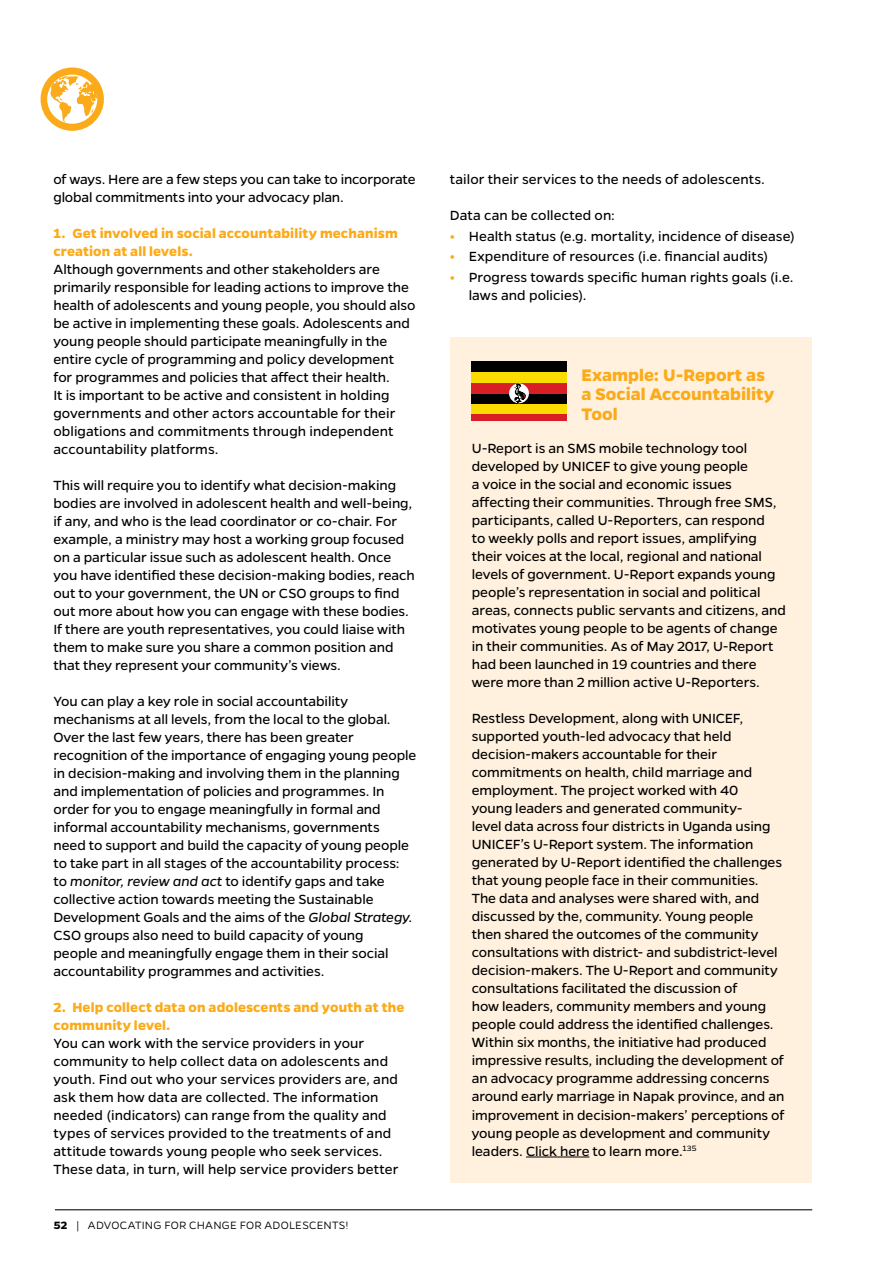
<style>
.page{position:relative;width:893px;height:1263px;background:#fff}
.page>*{position:absolute;margin:0;border:0;box-sizing:border-box;transform-origin:0 0}
.t1{font:700 18.9px/19.5px "Gentona";letter-spacing:.005em;color:#fbaa19}
.t2{font:15px/18px "Gentona";letter-spacing:-.005em;color:#000}
.t3{font:700 15px/18px "Gentona";letter-spacing:.01em;color:#fbaa19}
.t4{font:300 12px "Gentona";letter-spacing:.02em;color:#000}
.s1{font-style:italic}
.s2{font-weight:700}
.s3{font-weight:700;color:#fbaa19}
</style>
<div class="page">
<div style="left:41px;top:67px;width:63px;height:64px;background:#fbaa19;border-radius:50%"></div>
<svg style="left:47px;top:75px;width:50px;height:49px"></svg>
<hr style="left:55px;top:1209px;width:757px;height:1px;background:#000">
<div style="left:450px;top:338px;width:361px;height:845px;background:#fff1de"></div>
<hr style="left:526px;top:1156px;width:63px;height:1px;background:#000">
<div style="left:471px;top:361px;width:96px;height:60px;background:#000"></div>
<div style="left:471px;top:372px;width:96px;height:11px;background:#fbdc00"></div>
<div style="left:471px;top:383px;width:96px;height:10px;background:#d81f26"></div>
<div style="left:471px;top:404px;width:96px;height:11px;background:#fbdc00"></div>
<div style="left:471px;top:415px;width:96px;height:6px;background:#d81f26"></div>
<svg style="left:509px;top:383px;width:20px;height:20px"></svg>
<svg style="left:514px;top:384px;width:14px;height:19px"></svg>
<p class="t2" style="left:53px;top:170px;width:364px">of ways. Here are a few steps you can take to incorporate global commitments into your advocacy plan.</p>
<p class="t3" style="left:53px;top:224px;width:346px">1. Get involved in social accountability mechanism creation at all levels.</p>
<p class="t2" style="left:53px;top:260px;width:364px">Although governments and other stakeholders are primarily responsible for leading actions to improve the health of adolescents and young people, you should also be active in implementing these goals. Adolescents and young people should participate meaningfully in the entire cycle of programming and policy development for programmes and policies that affect their health.<br>It is important to be active and consistent in holding governments and other actors accountable for their obligations and commitments through independent accountability platforms.</p>
<p class="t2" style="left:53px;top:476px;width:363px">This will require you to identify what decision-making bodies are involved in adolescent health and well-being, if any, and who is the lead coordinator or co-chair. For example, a ministry may host a working group focused on a particular issue such as adolescent health. Once you have identified these decision-making bodies, reach out to your government, the UN or CSO groups to find out more about how you can engage with these bodies.<br>If there are youth representatives, you could liaise with them to make sure you share a common position and that they represent your community’s views.</p>
<p class="t2" style="left:53px;top:692px;width:364px">You can play a key role in social accountability mechanisms at all levels, from the local to the global.<br>Over the last few years, there has been greater recognition of the importance of engaging young people in decision-making and involving them in the planning and implementation of policies and programmes. In order for you to engage meaningfully in formal and informal accountability mechanisms, governments<br>need to support and build the capacity of young people to take part in all stages of the accountability process: to <span class="s1">monitor, review and act</span> to identify gaps and take collective action towards meeting the Sustainable Development Goals and the aims of the <span class="s1">Global Strategy</span>.<br>CSO groups also need to build capacity of young<br>people and meaningfully engage them in their social accountability programmes and activities.</p>
<p class="t3" style="left:53px;top:998px;width:352px">2. Help collect data on adolescents and youth at the community level.</p>
<p class="t2" style="left:53px;top:1034px;width:346px">You can work with the service providers in your community to help collect data on adolescents and youth. Find out who your services providers are, and ask them how data are collected. The information needed (indicators) can range from the quality and types of services provided to the treatments of and attitude towards young people who seek services.<br>These data, in turn, will help service providers better</p>
<p class="t4" style="left:54px;top:1218px;width:296px"><span class="s2">52</span> | ADVOCATING FOR CHANGE FOR ADOLESCENTS!</p>
<p class="t2" style="left:450px;top:170px;width:317px">tailor their services to the needs of adolescents.</p>
<p class="t2" style="left:450px;top:206px;width:167px">Data can be collected on:</p>
<p class="t2" style="left:450px;top:227px;width:346px"><span class="s3">•</span> Health status (e.g. mortality, incidence of disease)</p>
<p class="t2" style="left:450px;top:248px;width:320px"><span class="s3">•</span> Expenditure of resources (i.e. financial audits)</p>
<p class="t2" style="left:469px;top:268px;width:326px;text-indent:-19px"><span class="s3">•</span> Progress towards specific human rights goals (i.e. laws and policies).</p>
<p class="t1" style="left:581px;top:365px;width:194px">Example: U-Report as a Social Accountability<br>Tool</p>
<p class="t2" style="left:472px;top:440px;width:316px">U-Report is an SMS mobile technology tool developed by UNICEF to give young people<br>a voice in the social and economic issues affecting their communities. Through free SMS, participants, called U-Reporters, can respond<br>to weekly polls and report issues, amplifying their voices at the local, regional and national levels of government. U-Report expands young people’s representation in social and political areas, connects public servants and citizens, and motivates young people to be agents of change in their communities. As of May 2017, U-Report had been launched in 19 countries and there were more than 2 million active U-Reporters.</p>
<p class="t2" style="left:472px;top:710px;width:314px">Restless Development, along with UNICEF, supported youth-led advocacy that held decision-makers accountable for their commitments on health, child marriage and employment. The project worked with 40<br>young leaders and generated community-<br>level data across four districts in Uganda using UNICEF’s U-Report system. The information generated by U-Report identified the challenges that young people face in their communities.<br>The data and analyses were shared with, and discussed by the, community. Young people then shared the outcomes of the community consultations with district- and subdistrict-level decision-makers. The U-Report and community consultations facilitated the discussion of<br>how leaders, community members and young people could address the identified challenges.<br>Within six months, the initiative had produced impressive results, including the development of an advocacy programme addressing concerns around early marriage in Napak province, and an improvement in decision-makers’ perceptions of young people as development and community leaders. Click here to learn more.<sup>135</sup></p>
</div>
